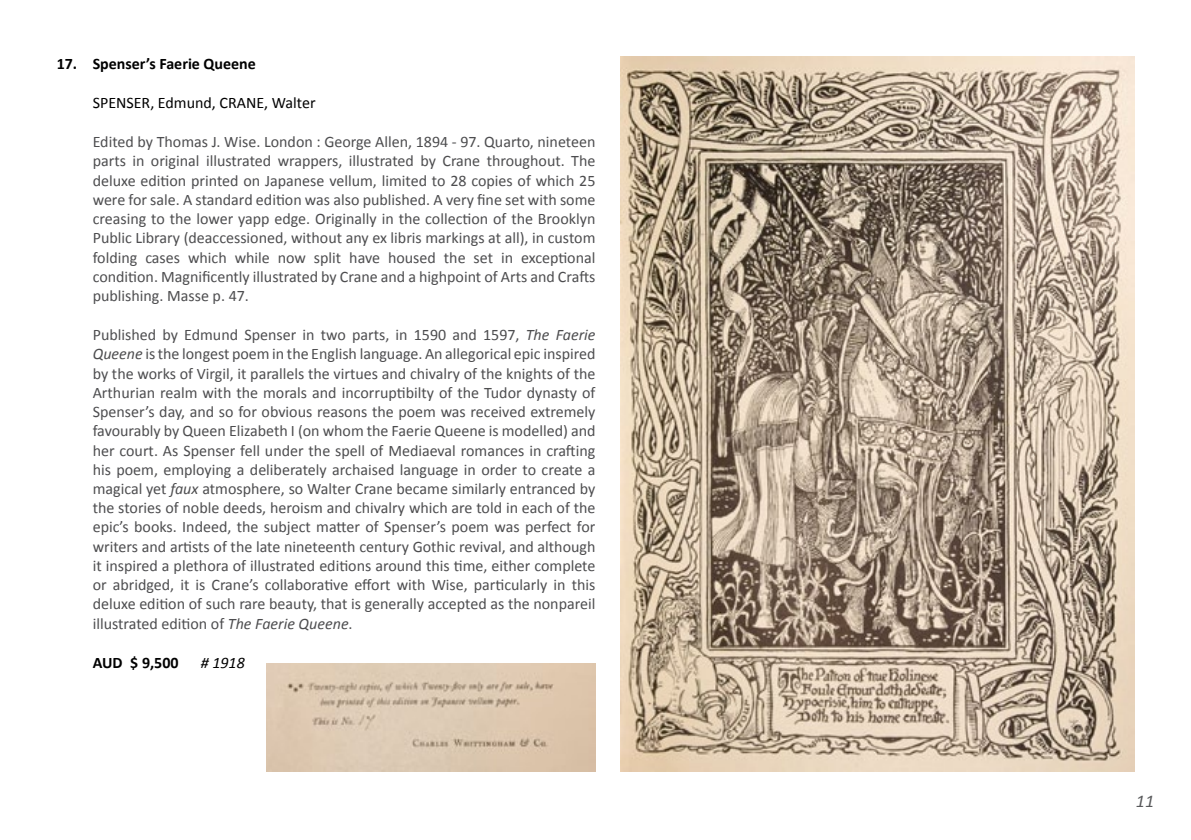
<style>
.page{position:relative;width:1191px;height:840px;background:#fff}
.page>*{position:absolute;margin:0;border:0;box-sizing:border-box;transform-origin:0 0}
.t1{font:italic 18px "Calibri";color:#58595b}
.t2{font:16px/19.2px "Calibri";color:#4d4d4f;text-align:justify}
.t3{font:700 16px "Calibri";color:#000}
.t4{font:16px "Calibri";color:#000}
.t5{font:italic 16px "Calibri";color:#000}
.s1{font-style:italic}
</style>
<div class="page">
<img style="left:267px;top:663px;width:328px;height:107px">
<img style="left:621px;top:57px;width:513px;height:713px">
<p class="t3" style="left:57px;top:53px;width:201px">17. Spenser’s Faerie Queene</p>
<p class="t4" style="left:93px;top:92px;width:224px">SPENSER, Edmund, CRANE, Walter</p>
<p class="t2" style="left:93px;top:132px;width:504px">Edited by Thomas J. Wise. London : George Allen, 1894 - 97. Quarto, nineteen parts in original illustrated wrappers, illustrated by Crane throughout. The deluxe edition printed on Japanese vellum, limited to 28 copies of which 25 were for sale. A standard edition was also published. A very fine set with some creasing to the lower yapp edge. Originally in the collection of the Brooklyn Public Library (deaccessioned, without any ex libris markings at all), in custom folding cases which while now split have housed the set in exceptional condition. Magnificently illustrated by Crane and a highpoint of Arts and Crafts publishing. Masse p. 47.</p>
<p class="t2" style="left:93px;top:325px;width:504px">Published by Edmund Spenser in two parts, in 1590 and 1597, <span class="s1">The Faerie Queene</span> is the longest poem in the English language. An allegorical epic inspired by the works of Virgil, it parallels the virtues and chivalry of the knights of the Arthurian realm with the morals and incorruptibilty of the Tudor dynasty of Spenser’s day, and so for obvious reasons the poem was received extremely favourably by Queen Elizabeth I (on whom the Faerie Queene is modelled) and her court. As Spenser fell under the spell of Mediaeval romances in crafting his poem, employing a deliberately archaised language in order to create a magical yet <span class="s1">faux</span> atmosphere, so Walter Crane became similarly entranced by the stories of noble deeds, heroism and chivalry which are told in each of the epic’s books. Indeed, the subject matter of Spenser’s poem was perfect for writers and artists of the late nineteenth century Gothic revival, and although it inspired a plethora of illustrated editions around this time, either complete or abridged, it is Crane’s collaborative effort with Wise, particularly in this deluxe edition of such rare beauty, that is generally accepted as the nonpareil illustrated edition of <span class="s1">The Faerie Queene</span>.</p>
<p class="t3" style="left:93px;top:652px;width:87px">AUD $ 9,500</p>
<p class="t5" style="left:201px;top:651px;width:46px"># 1918</p>
<p class="t1" style="left:1136px;top:788px;width:20px">11</p>
</div>
